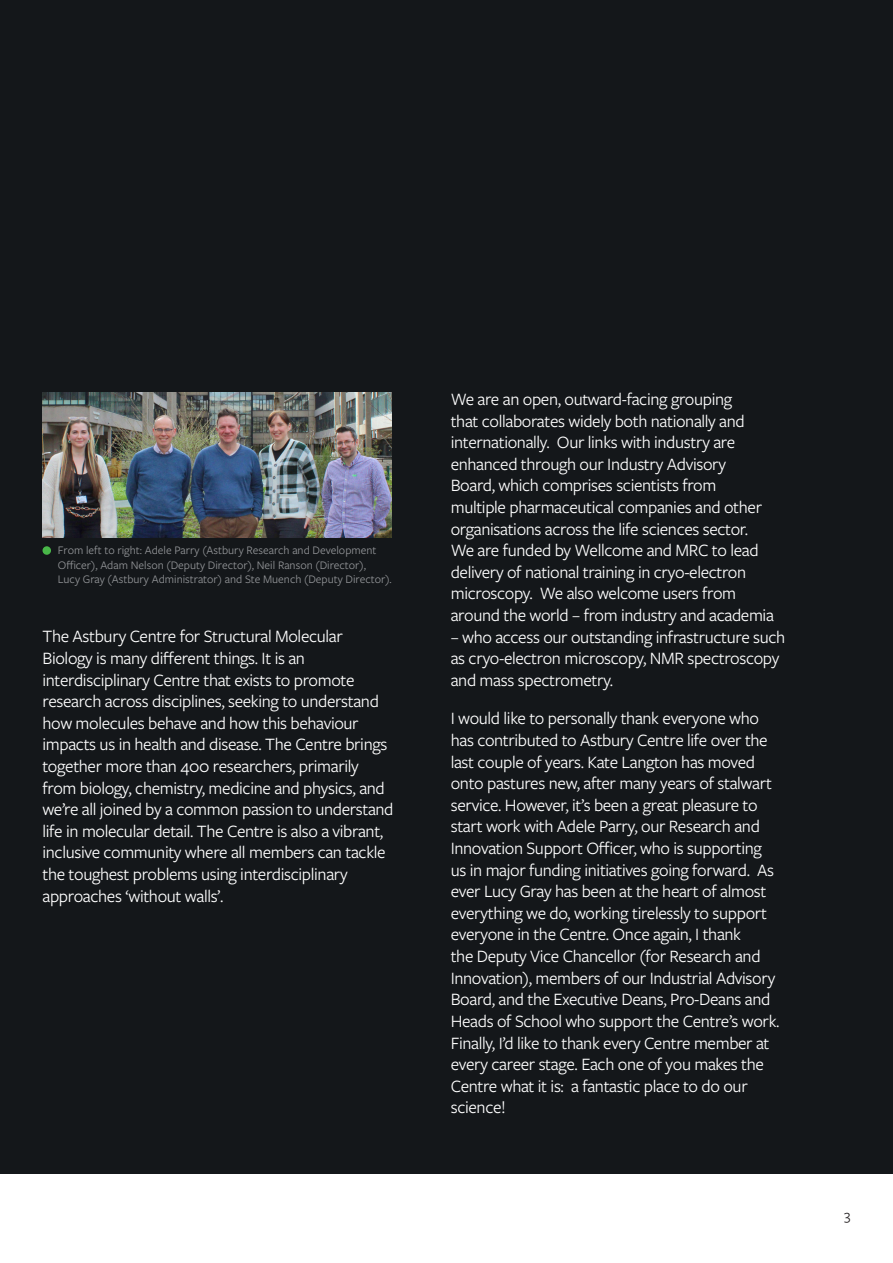
<style>
.page{position:relative;width:893px;height:1263px;background:#fff}
.page>*{position:absolute;margin:0;border:0;box-sizing:border-box;transform-origin:0 0}
.Body_bold{font:18px/21.6px "Freight Sans Pro";letter-spacing:-.02em;color:#fff}
.t1{font:15px "Freight Sans Pro";color:#231f20}
.Image_caption{font:12px/14.4px "Freight Sans Pro";color:#939598}
</style>
<div class="page">
<div style="left:0;top:0;width:893px;height:1174px;background:#14171a"></div>
<div style="left:43px;top:546px;width:8px;height:9px;background:#49b749;border-radius:50%"></div>
<img style="left:43px;top:393px;width:348px;height:145px">
<p class="Image_caption" style="left:58px;top:542px;width:335px">From left to right: Adele Parry (Astbury Research and Development<br>Officer), Adam Nelson (Deputy Director), Neil Ranson (Director),<br>Lucy Gray (Astbury Administrator) and Ste Muench (Deputy Director).</p>
<p class="Body_bold" style="left:43px;top:625px;width:352px">The Astbury Centre for Structural Molecular Biology is many different things. It is an interdisciplinary Centre that exists to promote research across disciplines, seeking to understand how molecules behave and how this behaviour impacts us in health and disease. The Centre brings together more than 400 researchers, primarily from biology, chemistry, medicine and physics, and we’re all joined by a common passion to understand life in molecular detail. The Centre is also a vibrant, inclusive community where all members can tackle the toughest problems using interdisciplinary approaches ‘without walls’.</p>
<p class="Body_bold" style="left:451px;top:388px;width:325px">We are an open, outward-facing grouping<br>that collaborates widely both nationally and internationally. Our links with industry are enhanced through our Industry Advisory Board, which comprises scientists from multiple pharmaceutical companies and other organisations across the life sciences sector.<br>We are funded by Wellcome and MRC to lead delivery of national training in cryo-electron microscopy. We also welcome users from around the world – from industry and academia</p>
<p class="Body_bold" style="left:451px;top:625px;width:336px">– who access our outstanding infrastructure such as cryo-electron microscopy, NMR spectroscopy and mass spectrometry.</p>
<p class="Body_bold" style="left:451px;top:707px;width:330px">I would like to personally thank everyone who has contributed to Astbury Centre life over the last couple of years. Kate Langton has moved onto pastures new, after many years of stalwart service. However, it’s been a great pleasure to start work with Adele Parry, our Research and Innovation Support Officer, who is supporting us in major funding initiatives going forward. As ever Lucy Gray has been at the heart of almost everything we do, working tirelessly to support everyone in the Centre. Once again, I thank<br>the Deputy Vice Chancellor (for Research and Innovation), members of our Industrial Advisory Board, and the Executive Deans, Pro-Deans and Heads of School who support the Centre’s work.<br>Finally, I’d like to thank every Centre member at every career stage. Each one of you makes the Centre what it is: a fantastic place to do our science!</p>
<p class="t1" style="left:844px;top:1205px;width:8px">3</p>
</div>
